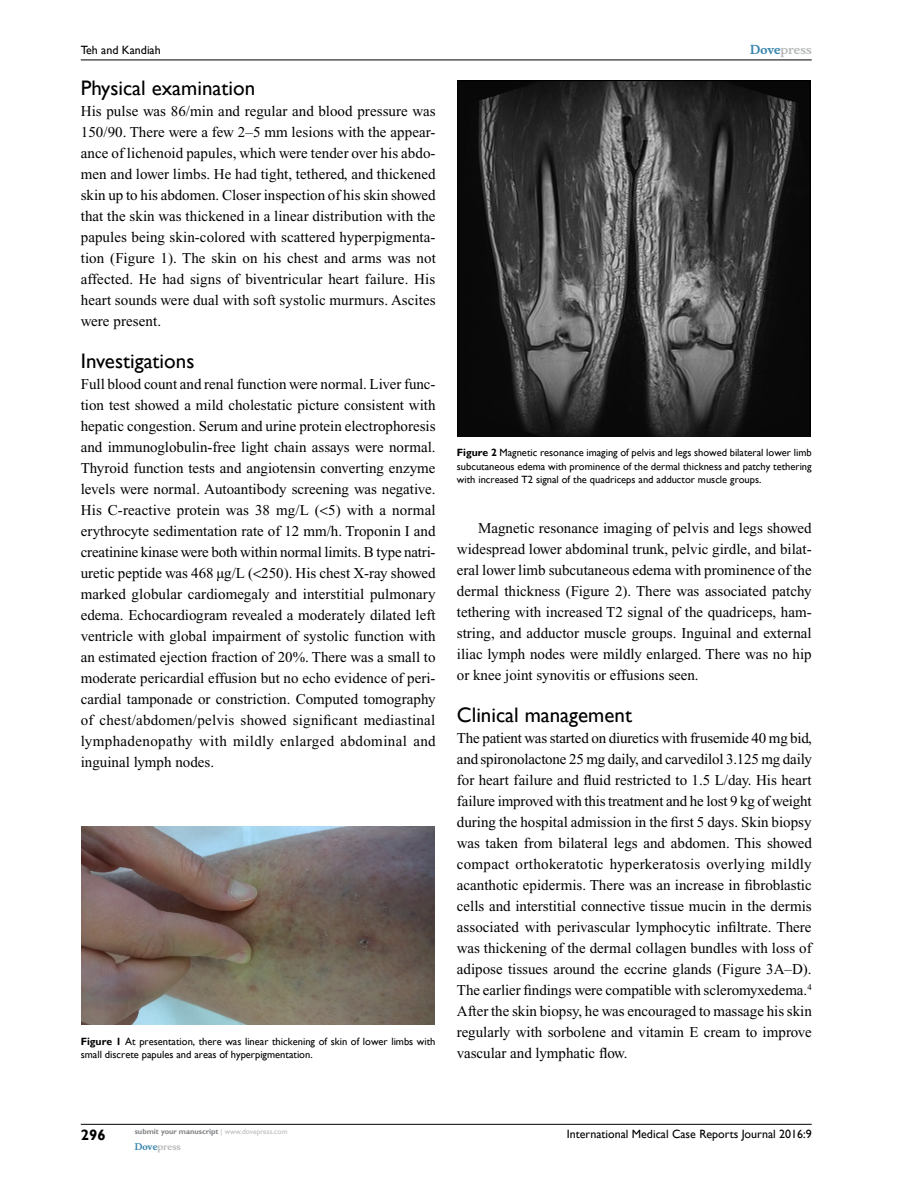
<style>
.page{position:relative;width:918px;height:1188px;background:#fff}
.page>*{position:absolute;margin:0;border:0;box-sizing:border-box;transform-origin:0 0}
.t1{font:21px "Gill Sans";color:#000}
.t2{font:15px/21px "Times New Roman";color:#000;text-align:justify}
.t3{font:700 15px "Gill Sans";color:#000}
.t4{font:12px "Gill Sans";color:#000}
.t5{font:700 12px "Musee";color:#b8babc}
.t6{font:10.5px/13.5px "Gill Sans";color:#000}
.t7{font:700 9px "Musee";color:#b8babc}
.t8{font:700 7.5px "Gill Sans";color:#808285}
.s1{font-weight:700}
.s2{color:#3785ad}
.s3{font-weight:400;color:#b8babc}
</style>
<div class="page">
<hr style="left:81px;top:1124px;width:731px;height:1px;background:#000">
<hr style="left:81px;top:60px;width:731px;height:1px;background:#000">
<img style="left:82px;top:826px;width:353px;height:199px">
<img style="left:458px;top:81px;width:353px;height:356px">
<p class="t4" style="left:81px;top:43px;width:81px">Teh and Kandiah</p>
<h1 class="t1" style="left:81px;top:76px;width:176px">Physical examination</h1>
<p class="t2" style="left:81px;top:101px;width:357px">His pulse was 86/min and regular and blood pressure was 150/90. There were a few 2–5 mm lesions with the appear&shy;ance of lichenoid papules, which were tender over his abdo&shy;men and lower limbs. He had tight, tethered, and thickened skin up to his abdomen. Closer inspection of his skin showed that the skin was thickened in a linear distribution with the papules being skin-colored with scattered hyperpigmenta&shy;tion (Figure 1). The skin on his chest and arms was not affected. He had signs of biventricular heart failure. His heart sounds were dual with soft systolic murmurs. Ascites were present.</p>
<h1 class="t1" style="left:81px;top:349px;width:115px">Investigations</h1>
<p class="t2" style="left:81px;top:374px;width:357px">Full blood count and renal function were normal. Liver func&shy;tion test showed a mild cholestatic picture consistent with hepatic congestion. Serum and urine protein electrophoresis and immunoglobulin-free light chain assays were normal.<br>Thyroid function tests and angiotensin converting enzyme levels were normal. Autoantibody screening was negative.<br>His C-reactive protein was 38 mg/L ( 5) with a normal erythrocyte sedimentation rate of 12 mm/h. Troponin I and creatinine kinase were both within normal limits. B type natri&shy;uretic peptide was 468 µg/L ( 250). His chest X-ray showed marked globular cardiomegaly and interstitial pulmonary edema. Echocardiogram revealed a moderately dilated left ventricle with global impairment of systolic function with an estimated ejection fraction of 20%. There was a small to moderate pericardial effusion but no echo evidence of peri&shy;cardial tamponade or constriction. Computed tomography of chest/abdomen/pelvis showed significant mediastinal lymphadenopathy with mildly enlarged abdominal and inguinal lymph nodes.</p>
<p class="t6" style="left:81px;top:1035px;width:356px"><span class="s1">Figure 1</span> At presentation, there was linear thickening of skin of lower limbs with small discrete papules and areas of hyperpigmentation.</p>
<p class="t5" style="left:750px;top:43px;width:63px"><span class="s2">Dove</span>press</p>
<p class="t6" style="left:457px;top:446px;width:356px;text-align:justify"><span class="s1">Figure 2</span> Magnetic resonance imaging of pelvis and legs showed bilateral lower limb subcutaneous edema with prominence of the dermal thickness and patchy tethering with increased T2 signal of the quadriceps and adductor muscle groups.</p>
<p class="t2" style="left:457px;top:518px;width:356px;text-indent:21px">Magnetic resonance imaging of pelvis and legs showed widespread lower abdominal trunk, pelvic girdle, and bilat&shy;eral lower limb subcutaneous edema with prominence of the dermal thickness (Figure 2). There was associated patchy tethering with increased T2 signal of the quadriceps, ham&shy;string, and adductor muscle groups. Inguinal and external iliac lymph nodes were mildly enlarged. There was no hip or knee joint synovitis or effusions seen.</p>
<h1 class="t1" style="left:457px;top:703px;width:177px">Clinical management</h1>
<p class="t2" style="left:457px;top:728px;width:357px">The patient was started on diuretics with frusemide 40 mg bid, and spironolactone 25 mg daily, and carvedilol 3.125 mg daily for heart failure and fluid restricted to 1.5 L/day. His heart failure improved with this treatment and he lost 9 kg of weight during the hospital admission in the first 5 days. Skin biopsy was taken from bilateral legs and abdomen. This showed compact orthokeratotic hyperkeratosis overlying mildly acanthotic epidermis. There was an increase in fibroblastic cells and interstitial connective tissue mucin in the dermis associated with perivascular lymphocytic infiltrate. There was thickening of the dermal collagen bundles with loss of adipose tissues around the eccrine glands (Figure 3A–D).<br>The earlier findings were compatible with scleromyxedema.<sup>4<br></sup>After the skin biopsy, he was encouraged to massage his skin regularly with sorbolene and vitamin E cream to improve vascular and lymphatic flow.</p>
<p class="t3" style="left:81px;top:1126px;width:26px">296</p>
<p class="t8" style="left:135px;top:1127px;width:154px">submit your manuscript <span class="s3">| www.dovepress.com</span></p>
<p class="t7" style="left:135px;top:1141px;width:48px"><span class="s2">Dove</span>press</p>
<p class="t4" style="left:567px;top:1127px;width:246px">International Medical Case Reports Journal 2016:9</p>
</div>
